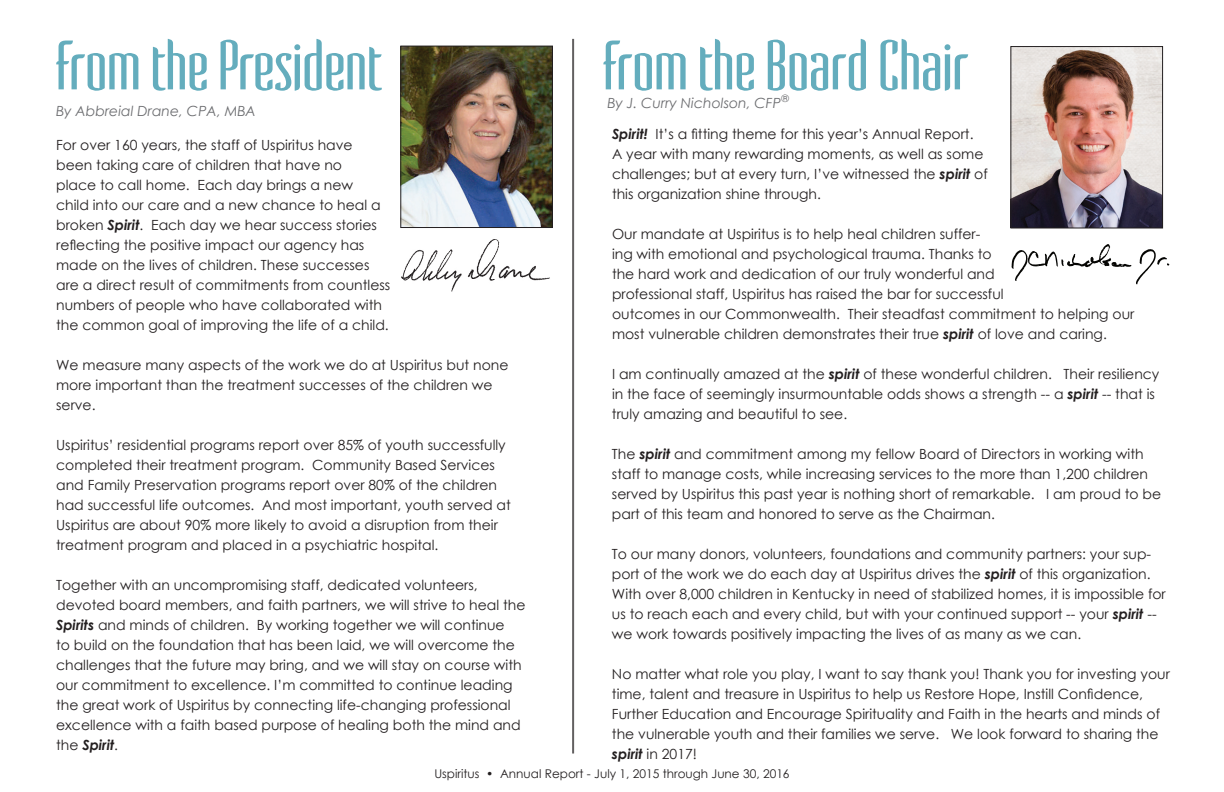
<style>
.page{position:relative;width:1224px;height:792px;background:#fff}
.page>*{position:absolute;margin:0;border:0;box-sizing:border-box;transform-origin:0 0}
.t1{font:66px "Verve Std";color:#64adbd}
.t2{font:14px/20px "Century Gothic";color:#231f20}
.t3{font:italic 14px "Century Gothic";color:#6c6d70}
.t4{font:12px "Century Gothic";color:#231f20}
.s1{font-weight:700;font-style:italic}
</style>
<div class="page">
<img style="left:402px;top:48px;width:149px;height:178px">
<div style="left:400px;top:46px;width:153px;height:182px;border:1px solid #231f20"></div>
<img style="left:1012px;top:48px;width:149px;height:178px">
<div style="left:1010px;top:46px;width:153px;height:182px;border:1px solid #231f20"></div>
<hr style="left:572px;top:39px;width:2px;height:715px;background:#231f20">
<img style="left:401px;top:239px;width:149px;height:53px">
<svg style="left:1012px;top:244px;width:158px;height:40px"></svg>
<h1 class="t1" style="left:56px;top:26px;width:327px">From the President</h1>
<p class="t3" style="left:56px;top:101px;width:201px">By Abbreial Drane, CPA, MBA</p>
<p class="t2" style="left:56px;top:135px;width:336px">For over 160 years, the staff of Uspiritus have been taking care of children that have no<br>place to call home. Each day brings a new<br>child into our care and a new chance to heal a broken <span class="s1">Spirit</span>. Each day we hear success stories reflecting the positive impact our agency has made on the lives of children. These successes are a direct result of commitments from countless numbers of people who have collaborated with the common goal of improving the life of a child.</p>
<p class="t2" style="left:56px;top:355px;width:454px">We measure many aspects of the work we do at Uspiritus but none more important than the treatment successes of the children we serve.</p>
<p class="t2" style="left:56px;top:435px;width:456px">Uspiritus’ residential programs report over 85% of youth successfully completed their treatment program. Community Based Services and Family Preservation programs report over 80% of the children had successful life outcomes. And most important, youth served at Uspiritus are about 90% more likely to avoid a disruption from their treatment program and placed in a psychiatric hospital.</p>
<p class="t2" style="left:56px;top:575px;width:471px">Together with an uncompromising staff, dedicated volunteers, devoted board members, and faith partners, we will strive to heal the <span class="s1">Spirits</span> and minds of children. By working together we will continue<br>to build on the foundation that has been laid, we will overcome the challenges that the future may bring, and we will stay on course with our commitment to excellence. I’m committed to continue leading the great work of Uspiritus by connecting life-changing professional excellence with a faith based purpose of healing both the mind and the <span class="s1">Spirit</span>.</p>
<h1 class="t1" style="left:603px;top:26px;width:367px">From the Board Chair</h1>
<p class="t3" style="left:607px;top:93px;width:183px">By J. Curry Nicholson, CFP<sup>®</sup></p>
<p class="t2" style="left:612px;top:124px;width:377px"><span class="s1">Spirit!</span> It’s a fitting theme for this year’s Annual Report.<br>A year with many rewarding moments, as well as some challenges; but at every turn, I’ve witnessed the <span class="s1">spirit</span> of this organization shine through.</p>
<p class="t2" style="left:612px;top:224px;width:524px">Our mandate at Uspiritus is to help heal children suffer-<br>ing with emotional and psychological trauma. Thanks to<br>the hard work and dedication of our truly wonderful and<br>professional staff, Uspiritus has raised the bar for successful<br>outcomes in our Commonwealth. Their steadfast commitment to helping our most vulnerable children demonstrates their true <span class="s1">spirit</span> of love and caring.</p>
<p class="t2" style="left:612px;top:364px;width:549px">I am continually amazed at the <span class="s1">spirit</span> of these wonderful children. Their resiliency in the face of seemingly insurmountable odds shows a strength -- a <span class="s1">spirit</span> -- that is truly amazing and beautiful to see.</p>
<p class="t2" style="left:612px;top:444px;width:551px">The <span class="s1">spirit</span> and commitment among my fellow Board of Directors in working with staff to manage costs, while increasing services to the more than 1,200 children served by Uspiritus this past year is nothing short of remarkable. I am proud to be part of this team and honored to serve as the Chairman.</p>
<p class="t2" style="left:612px;top:544px;width:555px">To our many donors, volunteers, foundations and community partners: your sup&shy;port of the work we do each day at Uspiritus drives the <span class="s1">spirit</span> of this organization.<br>With over 8,000 children in Kentucky in need of stabilized homes, it is impossible for us to reach each and every child, but with your continued support -- your <span class="s1">spirit</span> -- we work towards positively impacting the lives of as many as we can.</p>
<p class="t2" style="left:612px;top:664px;width:560px">No matter what role you play, I want to say thank you! Thank you for investing your time, talent and treasure in Uspiritus to help us Restore Hope, Instill Confidence, Further Education and Encourage Spirituality and Faith in the hearts and minds of the vulnerable youth and their families we serve. We look forward to sharing the <span class="s1">spirit</span> in 2017!</p>
<p class="t4" style="left:434px;top:765px;width:357px">Uspiritus • Annual Report - July 1, 2015 through June 30, 2016</p>
</div>
